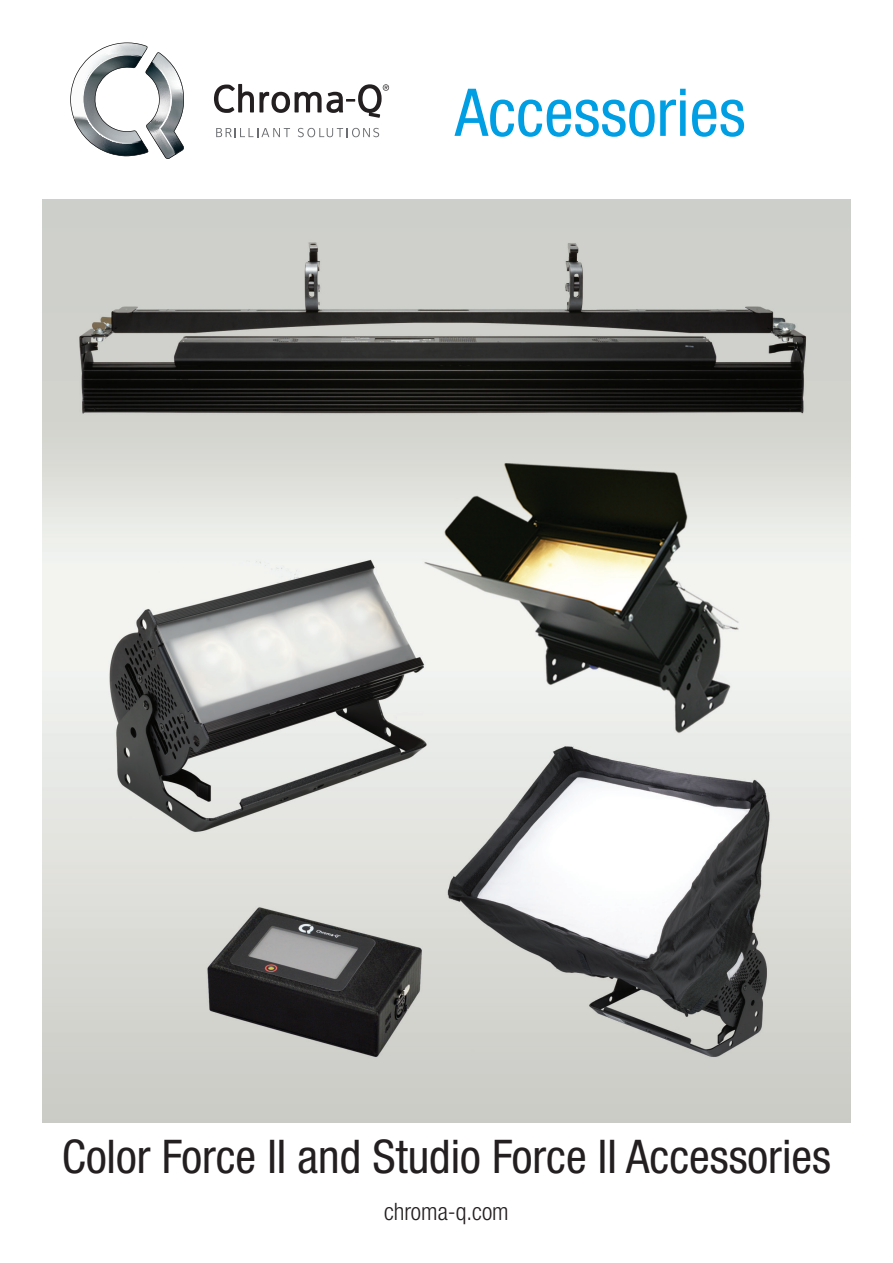
<style>
.page{position:relative;width:893px;height:1263px;background:#fff}
.page>*{position:absolute;margin:0;border:0;box-sizing:border-box;transform-origin:0 0}
.t1{font:condensed 66px "Helvetica Neue LTW1 G";color:#009ee3}
.t2{font:condensed 46.5px "Helvetica Neue LTW1 G";color:#231f20}
.t3{font:300 condensed 24px "Helvetica Neue LTW1 G";color:#231f20}
</style>
<div class="page">
<svg style="left:70px;top:43px;width:114px;height:116px"></svg>
<svg style="left:216px;top:128px;width:74px;height:9px"></svg>
<svg style="left:298px;top:128px;width:81px;height:9px"></svg>
<svg style="left:214px;top:84px;width:175px;height:34px"></svg>
<img style="left:43px;top:200px;width:807px;height:923px">
<p class="t1" style="left:455px;top:74px;width:292px">Accessories</p>
<p class="t2" style="left:62px;top:1129px;width:771px">Color Force II and Studio Force II Accessories</p>
<p class="t3" style="left:384px;top:1198px;width:126px">chroma-q.com</p>
</div>
